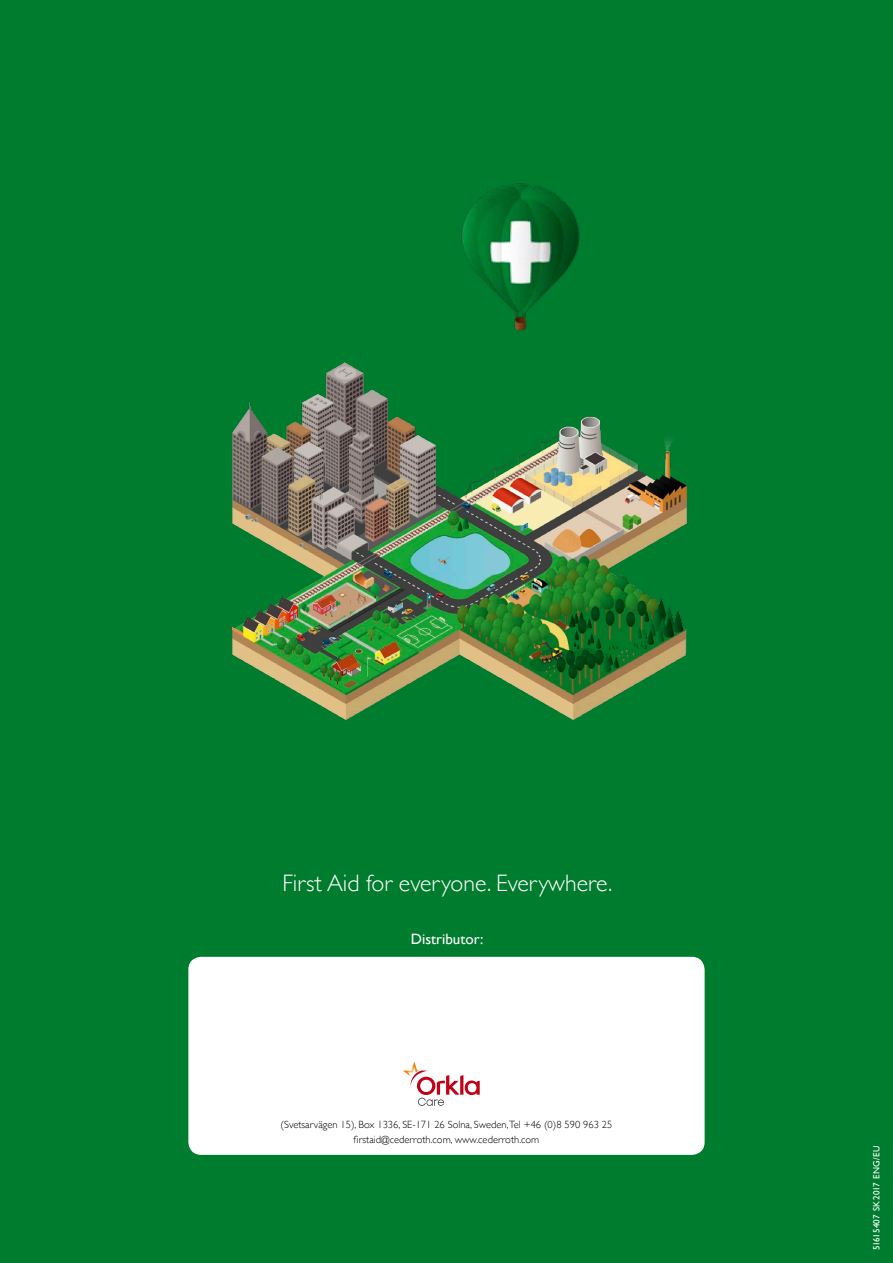
<style>
.page{position:relative;width:893px;height:1263px;background:#fff}
.page>*{position:absolute;margin:0;border:0;box-sizing:border-box;transform-origin:0 0}
.t1{font:300 23.7px "Gill Sans";color:#fff}
.t2{font:15px "Gill Sans";color:#fff}
.t3{font:300 10.5px/14.4px "Gill Sans";color:#000;text-align:center}
.t4{font:9px "Gill Sans";letter-spacing:.03em;color:#fff}
</style>
<div class="page">
<div style="left:19px;top:0;width:874px;height:1263px;background:#007c2f"></div>
<div style="left:188px;top:957px;width:517px;height:198px;background:#fff;border-radius:13px"></div>
<img style="left:205px;top:356px;width:494px;height:367px">
<img style="left:348px;top:72px;width:297px;height:310px">
<svg style="left:403px;top:1062px;width:77px;height:44px"></svg>
<div style="left:0;top:0;width:19px;height:1263px;background:#007c2f"></div>
<h1 class="t1" style="left:283px;top:864px;width:331px">First Aid for everyone. Everywhere.</h1>
<h2 class="t2" style="left:411px;top:930px;width:74px">Distributor:</h2>
<p class="t3" style="left:281px;top:1117px;width:333px">(Svetsarvägen 15), Box 1336, SE-171 26 Solna, Sweden,Tel +46 (0)8 590 963 25 firstaid@cederroth.com, www.cederroth.com</p>
<p class="t4" style="left:871px;top:1250px;width:106px;rotate:-90deg">51615407 SK2017 ENG/EU</p>
</div>
